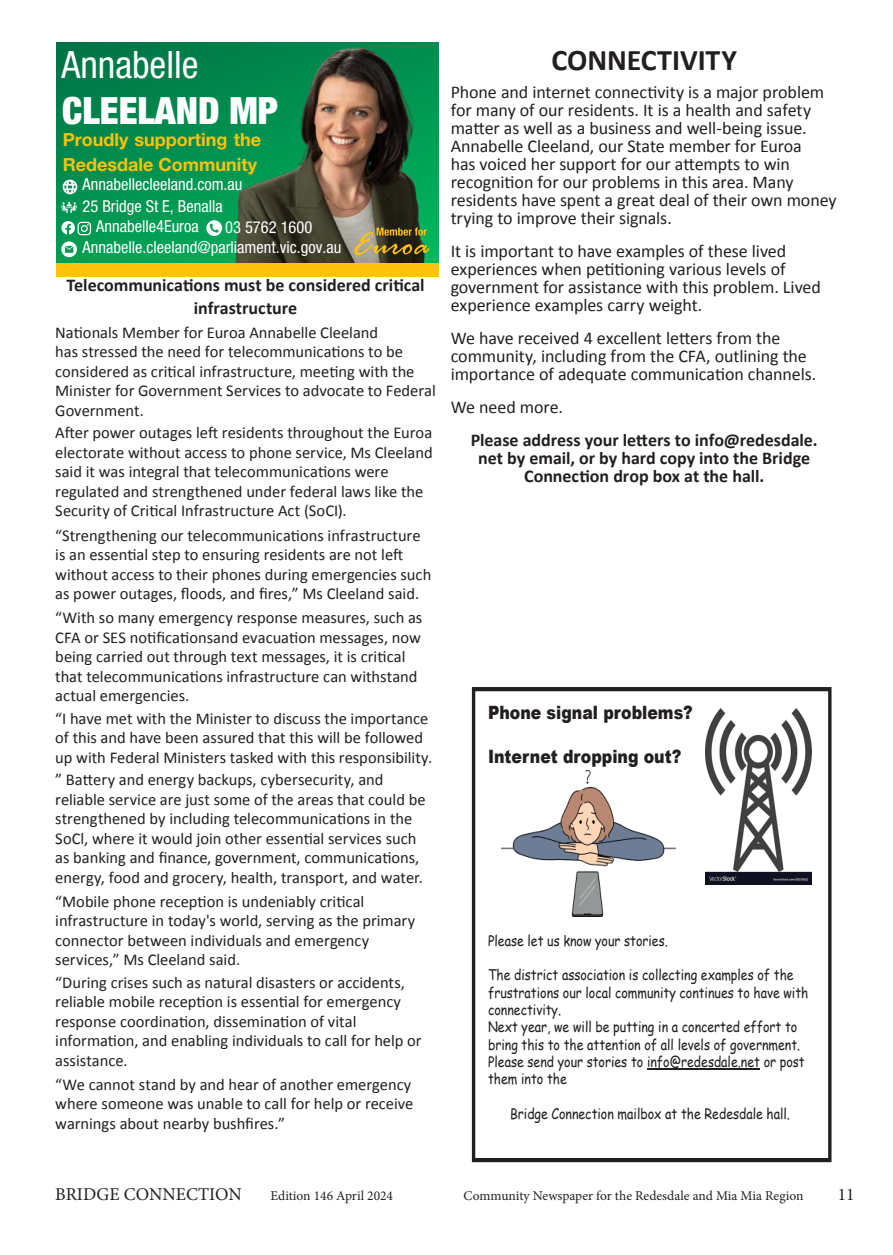
<style>
.page{position:relative;width:893px;height:1255px;background:#fff}
.page>*{position:absolute;margin:0;border:0;box-sizing:border-box;transform-origin:0 0}
.t1{font:condensed 37.8px "Helvetica Neue LT Std";color:#fff}
.t2{font:900 condensed 37.65px "Helvetica Neue LT Std";color:#fff}
.Heading_1{font:700 30px "Calibri";letter-spacing:-.005em;color:#231f20}
.t3{font:900 18.3px "Arial";color:#231f20;scale:.86 1}
.Heading_1-2{font:18px/18px "Calibri";letter-spacing:-.005em;color:#231f20}
.Heading_1-3{font:700 18px/18px "Calibri";color:#231f20;text-align:center}
.t4{font:700 18px/24.8px "Helvetica Neue LT Std";color:#ffc20d}
.t5{font:18px "Minion Pro";color:#231f20}
.t6{font:17.4px "Minion Pro";color:#231f20}
.Heading_1-4{font:16.5px/19.5px "Calibri";color:#231f20}
.t7{font:condensed 16.5px "Helvetica Neue LT Std";color:#fff}
.t8{font:14.4px/17.2px "Comic Sans MS";color:#231f20;scale:.86 1}
.t9{font:13.5px "Minion Pro";color:#231f20}
</style>
<div class="page">
<img style="left:56px;top:43px;width:169px;height:220px">
<img style="left:225px;top:43px;width:214px;height:220px">
<svg style="left:354px;top:227px;width:75px;height:28px;background:#7a763a"></svg>
<svg style="left:61px;top:221px;width:30px;height:14px"></svg>
<svg style="left:61px;top:202px;width:16px;height:11px"></svg>
<svg style="left:206px;top:220px;width:16px;height:16px"></svg>
<svg style="left:63px;top:180px;width:14px;height:14px"></svg>
<div style="left:56px;top:263px;width:383px;height:14px;background:#ffc20d"></div>
<svg style="left:61px;top:241px;width:16px;height:16px"></svg>
<hr style="left:647px;top:1068px;width:113px;height:1px;background:#231f20">
<div style="left:472px;top:687px;width:360px;height:474px;border:4px solid #231f20"></div>
<img style="left:705px;top:708px;width:106px;height:176px">
<img style="left:502px;top:770px;width:174px;height:146px">
<p class="t1" style="left:61px;top:43px;width:139px">Annabelle</p>
<p class="t2" style="left:62px;top:87px;width:217px">CLEELAND MP</p>
<p class="t4" style="left:63px;top:127px;width:200px">Proudly supporting the<br>Redesdale Community</p>
<p class="t7" style="left:83px;top:174px;width:161px">Annabellecleeland.com.au</p>
<p class="t7" style="left:83px;top:196px;width:142px">25 Bridge St E, Benalla</p>
<p class="t7" style="left:96px;top:216px;width:104px">Annabelle4Euroa</p>
<p class="t7" style="left:225px;top:218px;width:89px">03 5762 1600</p>
<p class="t7" style="left:83px;top:238px;width:260px">Annabelle.cleeland@parliament.vic.gov.au</p>
<p class="Heading_1-3" style="left:66px;top:276px;width:360px">Telecommunications must be considered critical</p>
<p class="Heading_1-3" style="left:194px;top:298px;width:105px">infrastructure</p>
<p class="Heading_1-4" style="left:55px;top:322px;width:382px">Nationals Member for Euroa Annabelle Cleeland<br>has stressed the need for telecommunications to be considered as critical infrastructure, meeting with the Minister for Government Services to advocate to Federal Government.</p>
<p class="Heading_1-4" style="left:55px;top:423px;width:379px">After power outages left residents throughout the Euroa electorate without access to phone service, Ms Cleeland said it was integral that telecommunications were regulated and strengthened under federal laws like the Security of Critical Infrastructure Act (SoCI).</p>
<p class="Heading_1-4" style="left:55px;top:525px;width:378px">“Strengthening our telecommunications infrastructure is an essential step to ensuring residents are not left without access to their phones during emergencies such as power outages, floods, and fires,” Ms Cleeland said.</p>
<p class="Heading_1-4" style="left:55px;top:607px;width:369px">“With so many emergency response measures, such as CFA or SES notificationsand evacuation messages, now being carried out through text messages, it is critical that telecommunications infrastructure can withstand actual emergencies.</p>
<p class="Heading_1-4" style="left:55px;top:708px;width:378px">“I have met with the Minister to discuss the importance of this and have been assured that this will be followed up with Federal Ministers tasked with this responsibility.</p>
<p class="Heading_1-4" style="left:55px;top:769px;width:372px">” Battery and energy backups, cybersecurity, and reliable service are just some of the areas that could be strengthened by including telecommunications in the SoCl, where it would join other essential services such as banking and finance, government, communications, energy, food and grocery, health, transport, and water.</p>
<p class="Heading_1-4" style="left:55px;top:891px;width:361px">“Mobile phone reception is undeniably critical infrastructure in today's world, serving as the primary connector between individuals and emergency services,” Ms Cleeland said.</p>
<p class="Heading_1-4" style="left:55px;top:972px;width:368px">“During crises such as natural disasters or accidents, reliable mobile reception is essential for emergency response coordination, dissemination of vital information, and enabling individuals to call for help or assistance.</p>
<p class="Heading_1-4" style="left:55px;top:1074px;width:360px">“We cannot stand by and hear of another emergency where someone was unable to call for help or receive warnings about nearby bushfires.”</p>
<p class="Heading_1" style="left:551px;top:38px;width:187px">CONNECTIVITY</p>
<p class="Heading_1-2" style="left:451px;top:83px;width:387px">Phone and internet connectivity is a major problem for many of our residents. It is a health and safety matter as well as a business and well-being issue.<br>Annabelle Cleeland, our State member for Euroa<br>has voiced her support for our attempts to win recognition for our problems in this area. Many residents have spent a great deal of their own money trying to improve their signals.</p>
<p class="Heading_1-2" style="left:451px;top:242px;width:372px">It is important to have examples of these lived experiences when petitioning various levels of government for assistance with this problem. Lived experience examples carry weight.</p>
<p class="Heading_1-2" style="left:451px;top:329px;width:367px">We have received 4 excellent letters from the community, including from the CFA, outlining the importance of adequate communication channels.</p>
<p class="Heading_1-2" style="left:451px;top:398px;width:114px">We need more.</p>
<p class="Heading_1-3" style="left:471px;top:430px;width:348px">Please address your letters to info@redesdale. net by email, or by hard copy into the Bridge<br>Connection drop box at the hall.</p>
<p class="t3" style="left:488px;top:699px;width:240px">Phone signal problems?</p>
<p class="t3" style="left:488px;top:743px;width:226px">Internet dropping out?</p>
<p class="t8" style="left:488px;top:931px;width:210px">Please let us know your stories.</p>
<p class="t8" style="left:488px;top:965px;width:374px">The district association is collecting examples of the frustrations our local community continues to have with connectivity.<br>Next year, we will be putting in a concerted effort to bring this to the attention of all levels of government.<br>Please send your stories to info@redesdale.net or post them into the</p>
<p class="t8" style="left:510px;top:1104px;width:327px">Bridge Connection mailbox at the Redesdale hall.</p>
<p class="t5" style="left:55px;top:1182px;width:188px">BRIDGE CONNECTION</p>
<p class="t9" style="left:270px;top:1186px;width:124px">Edition 146 April 2024</p>
<p class="t9" style="left:464px;top:1186px;width:341px">Community Newspaper for the Redesdale and Mia Mia Region</p>
<p class="t6" style="left:838px;top:1182px;width:18px">11</p>
</div>
